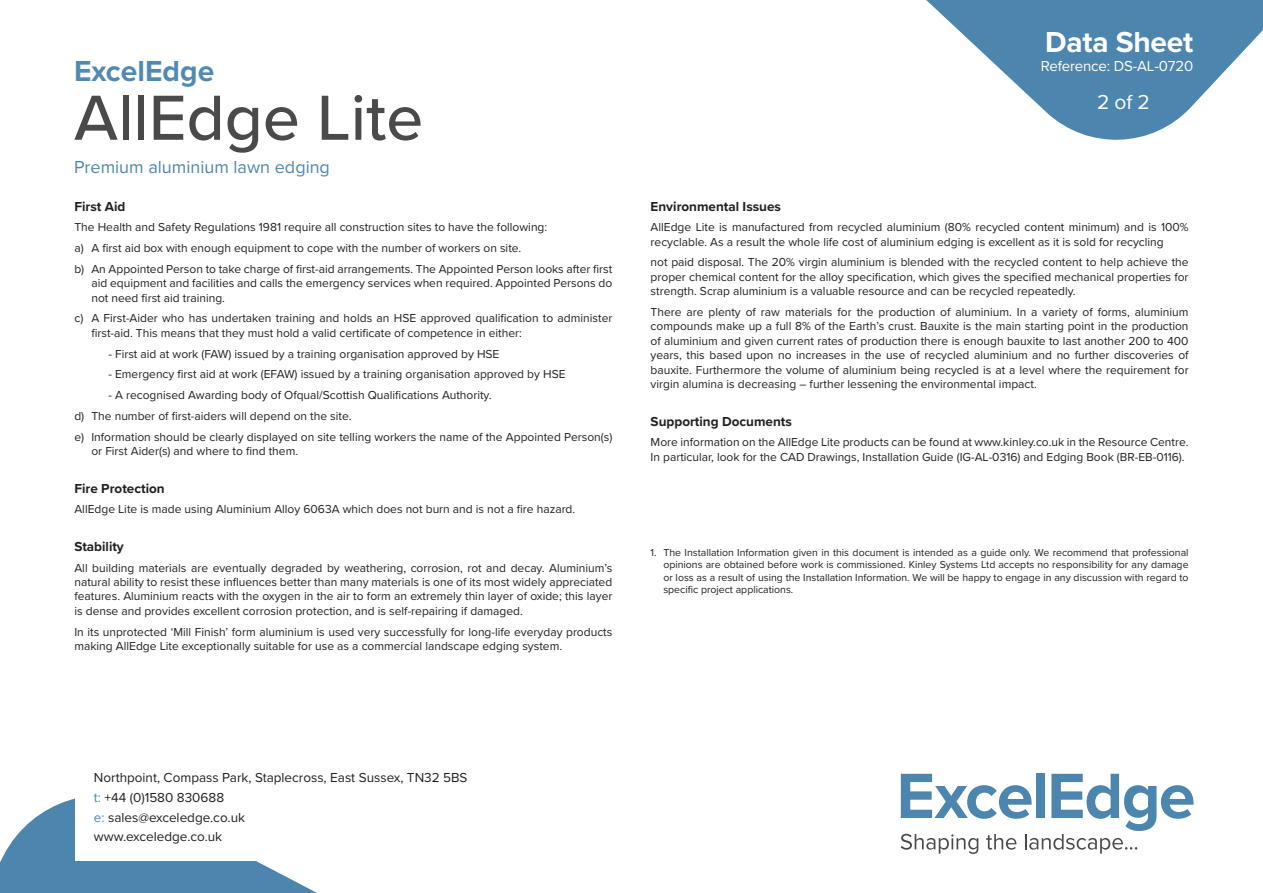
<style>
.page{position:relative;width:1263px;height:893px;background:#fff}
.page>*{position:absolute;margin:0;border:0;box-sizing:border-box;transform-origin:0 0}
.t1{font:500 66px "Proxima Nova";color:#4a4a49}
.t2{font:700 30px "Proxima Nova";color:rgb(77 135 176/.98)}
.t3{font:700 30px "Proxima Nova";letter-spacing:-.01em;color:#fff}
.t4{font:21px "Proxima Nova";color:#fff}
.t5{font:18px "Proxima Nova";color:#4d87b0}
.t6{font:15px "Proxima Nova";letter-spacing:-.01em;color:#fff}
.t7{font:13.5px/19.6px "Proxima Nova";color:#231f20}
.Heading{font:700 13.5px "Proxima Nova";color:#231f20}
.Body_text{font:700 13.5px "Proxima Nova";color:#231f20}
.Body_text-2{font:12px/14.4px "Proxima Nova";color:#231f20;text-align:justify}
.Body_text_indents{font:12px/14.4px "Proxima Nova";color:#231f20}
.Footnotes{font:10.5px/12.6px "Proxima Nova";color:#231f20;text-align:justify}
.s1{color:#4a86ac}
</style>
<div class="page">
<svg style="left:926px;top:0;width:337px;height:140px;fill:#4c86af"></svg>
<svg style="left:0;top:798px;width:317px;height:95px;fill:#4c86af"></svg>
<svg style="left:901px;top:774px;width:292px;height:80px"></svg>
<div style="left:75px;top:769px;width:225px;height:92px;background:#fff"></div>
<h2 class="t2" style="left:74px;top:49px;width:142px">ExcelEdge</h2>
<h1 class="t1" style="left:74px;top:69px;width:351px">AllEdge Lite</h1>
<h3 class="t5" style="left:74px;top:153px;width:257px">Premium aluminium lawn edging</h3>
<p class="Heading" style="left:74px;top:196px;width:53px">First Aid</p>
<p class="Body_text-2" style="left:74px;top:220px;width:474px">The Health and Safety Regulations 1981 require all construction sites to have the following:</p>
<p class="Body_text_indents" style="left:74px;top:240px;width:448px">a) A first aid box with enough equipment to cope with the number of workers on site.</p>
<p class="Body_text_indents" style="left:91px;top:261px;width:522px;text-align:justify;text-indent:-17px">b) An Appointed Person to take charge of first-aid arrangements. The Appointed Person looks after first aid equipment and facilities and calls the emergency services when required. Appointed Persons do not need first aid training.</p>
<p class="Body_text_indents" style="left:91px;top:311px;width:522px;text-indent:-17px">c) A First-Aider who has undertaken training and holds an HSE approved qualification to administer first-aid. This means that they must hold a valid certificate of competence in either:</p>
<p class="Body_text_indents" style="left:108px;top:346px;width:392px">- First aid at work (FAW) issued by a training organisation approved by HSE</p>
<p class="Body_text_indents" style="left:108px;top:367px;width:459px">- Emergency first aid at work (EFAW) issued by a training organisation approved by HSE</p>
<p class="Body_text_indents" style="left:108px;top:387px;width:385px">- A recognised Awarding body of Ofqual/Scottish Qualifications Authority.</p>
<p class="Body_text_indents" style="left:74px;top:408px;width:279px">d) The number of first-aiders will depend on the site.</p>
<p class="Body_text_indents" style="left:91px;top:429px;width:522px;text-indent:-17px">e) Information should be clearly displayed on site telling workers the name of the Appointed Person(s) or First Aider(s) and where to find them.</p>
<p class="Heading" style="left:74px;top:478px;width:92px">Fire Protection</p>
<p class="Body_text-2" style="left:74px;top:502px;width:502px">AllEdge Lite is made using Aluminium Alloy 6063A which does not burn and is not a fire hazard.</p>
<p class="Heading" style="left:74px;top:536px;width:51px">Stability</p>
<p class="Body_text-2" style="left:74px;top:560px;width:539px">All building materials are eventually degraded by weathering, corrosion, rot and decay. Aluminium’s natural ability to resist these influences better than many materials is one of its most widely appreciated features. Aluminium reacts with the oxygen in the air to form an extremely thin layer of oxide; this layer is dense and provides excellent corrosion protection, and is self-repairing if damaged.</p>
<p class="Body_text-2" style="left:74px;top:624px;width:539px">In its unprotected ‘Mill Finish’ form aluminium is used very successfully for long-life everyday products making AllEdge Lite exceptionally suitable for use as a commercial landscape edging system.</p>
<h2 class="t3" style="left:1045px;top:19px;width:149px">Data Sheet</h2>
<p class="t6" style="left:1041px;top:55px;width:154px">Reference: DS-AL-0720</p>
<h3 class="t4" style="left:1097px;top:87px;width:54px">2 of 2</h3>
<p class="Body_text" style="left:651px;top:196px;width:132px">Environmental Issues</p>
<p class="Body_text-2" style="left:651px;top:220px;width:539px">AllEdge Lite is manufactured from recycled aluminium (80% recycled content minimum) and is 100% recyclable. As a result the whole life cost of aluminium edging is excellent as it is sold for recycling</p>
<p class="Body_text-2" style="left:651px;top:255px;width:539px">not paid disposal. The 20% virgin aluminium is blended with the recycled content to help achieve the proper chemical content for the alloy specification, which gives the specified mechanical properties for strength. Scrap aluminium is a valuable resource and can be recycled repeatedly.</p>
<p class="Body_text-2" style="left:651px;top:304px;width:539px">There are plenty of raw materials for the production of aluminium. In a variety of forms, aluminium compounds make up a full 8% of the Earth’s crust. Bauxite is the main starting point in the production of aluminium and given current rates of production there is enough bauxite to last another 200 to 400 years, this based upon no increases in the use of recycled aluminium and no further discoveries of bauxite. Furthermore the volume of aluminium being recycled is at a level where the requirement for virgin alumina is decreasing – further lessening the environmental impact.</p>
<p class="Heading" style="left:651px;top:411px;width:143px">Supporting Documents</p>
<p class="Body_text-2" style="left:651px;top:435px;width:539px">More information on the AllEdge Lite products can be found at www.kinley.co.uk in the Resource Centre.<br>In particular, look for the CAD Drawings, Installation Guide (IG-AL-0316) and Edging Book (BR-EB-0116).</p>
<p class="Footnotes" style="left:663px;top:545px;width:527px;text-indent:-13px">1. The Installation Information given in this document is intended as a guide only. We recommend that professional opinions are obtained before work is commissioned. Kinley Systems Ltd accepts no responsibility for any damage or loss as a result of using the Installation Information. We will be happy to engage in any discussion with regard to specific project applications.</p>
<p class="t7" style="left:94px;top:767px;width:375px">Northpoint, Compass Park, Staplecross, East Sussex, TN32 5BS <span class="s1">t:</span> +44 (0)1580 830688<br><span class="s1">e:</span> sales@exceledge.co.uk<br>www.exceledge.co.uk</p>
</div>
